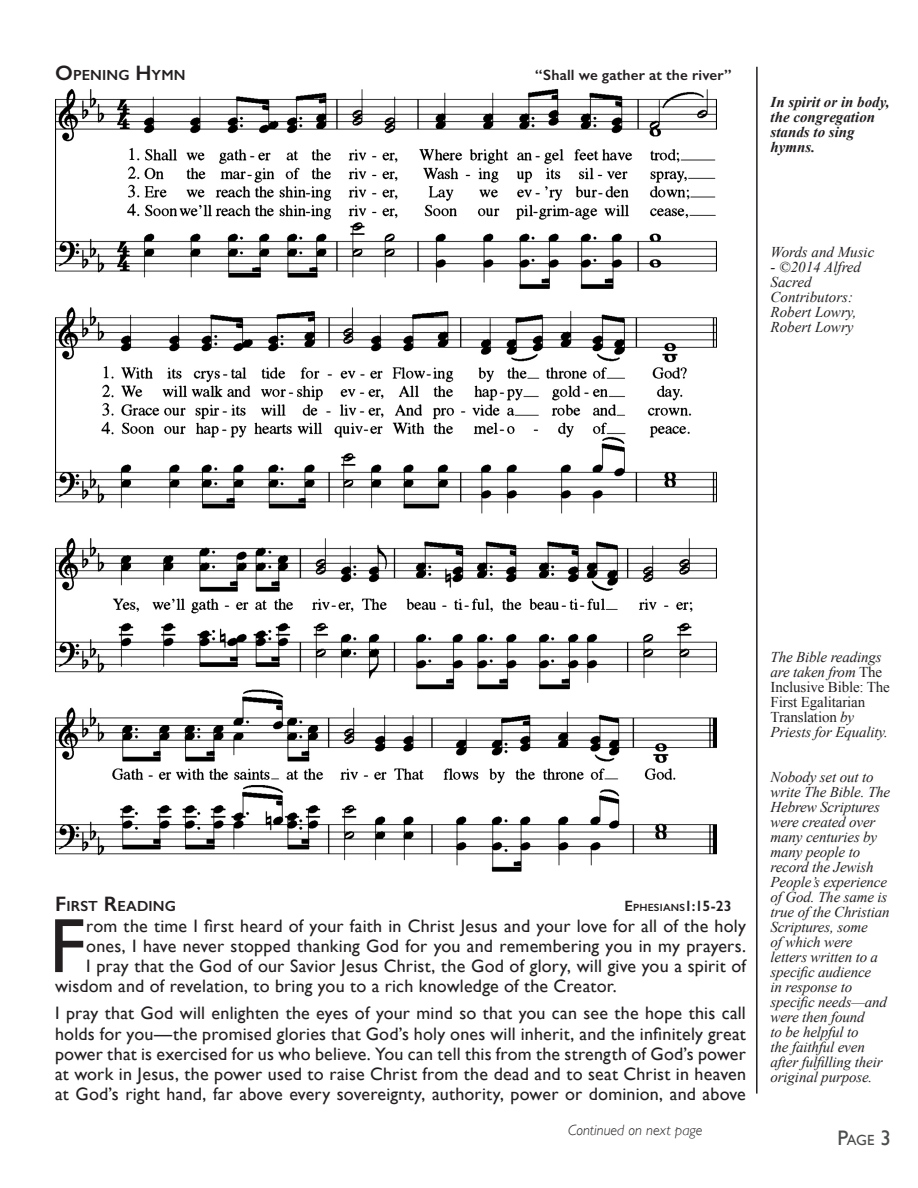
<style>
.page{position:relative;width:918px;height:1188px;background:#fff}
.page>*{position:absolute;margin:0;border:0;box-sizing:border-box;transform-origin:0 0}
.Celebrant{font:77.4px "Gill Sans";color:#231f20}
.Celebrant-2{font:18px/20.2px "Gill Sans";letter-spacing:.01em;color:#231f20;text-align:justify}
.Margin_Left{font:italic 15px/15px "Times New Roman";letter-spacing:-.01em;color:#231f20}
.Margin_Left-2{font:italic 700 15px/15px "Times New Roman";color:#231f20}
.Celebrant-3{font:600 15px "Gill Sans";letter-spacing:.01em;color:#231f20}
.t1{font:italic 300 15px "Gill Sans";color:#231f20}
.Celebrant-4{font:600 15px "Gill Sans";color:#231f20}
.Celebrant-5{font:600 14.7px "Gill Sans";letter-spacing:.01em;color:#231f20}
.t2{font:14.7px "Gill Sans";color:#4b4c4d}
.s1{font-size:21px}
.s2{font-style:inherit}
.s3{font-size:10.5px}
.s4{font-style:normal}
</style>
<div class="page">
<hr style="left:756px;top:67px;width:2px;height:1027px;background:#231f20">
<img style="left:55px;top:88px;width:661px;height:784px">
<p class="Celebrant-5" style="left:55px;top:66px;width:132px"><span class="s1">O</span>PENING <span class="s1">H</span>YMN</p>
<p class="Celebrant-3" style="left:535px;top:66px;width:198px">“Shall we gather at the river<span class="s2">”</span></p>
<p class="Margin_Left-2" style="left:771px;top:94px;width:121px">In spirit or in body, the congregation stands to sing hymns.</p>
<p class="Margin_Left" style="left:771px;top:244px;width:105px">Words and Music</p>
<p class="Margin_Left" style="left:771px;top:259px;width:92px">- ©2014 Alfred<br>Sacred</p>
<p class="Margin_Left" style="left:771px;top:289px;width:87px">Contributors:<br>Robert Lowry,<br>Robert Lowry</p>
<p class="Celebrant-5" style="left:55px;top:897px;width:122px"><span class="s1">F</span>IRST <span class="s1">R</span>EADING</p>
<p class="Celebrant-4" style="left:624px;top:897px;width:109px">E<span class="s3">PHESIANS</span>1:15-23</p>
<p class="Celebrant" style="left:49px;top:900px;width:38px">F</p>
<p class="Celebrant-2" style="left:86px;top:915px;width:661px">rom the time I first heard of your faith in Christ Jesus and your love for all of the holy</p>
<p class="Celebrant-2" style="left:86px;top:935px;width:661px">ones, I have never stopped thanking God for you and remembering you in my prayers.</p>
<p class="Celebrant-2" style="left:86px;top:956px;width:661px">I pray that the God of our Savior Jesus Christ, the God of glory, will give you a spirit of</p>
<p class="Celebrant-2" style="left:55px;top:976px;width:563px">wisdom and of revelation, to bring you to a rich knowledge of the Creator.</p>
<p class="Celebrant-2" style="left:55px;top:1003px;width:692px">I pray that God will enlighten the eyes of your mind so that you can see the hope this call holds for you—the promised glories that God’s holy ones will inherit, and the infinitely great power that is exercised for us who believe. You can tell this from the strength of God’s power at work in Jesus, the power used to raise Christ from the dead and to seat Christ in heaven at God’s right hand, far above every sovereignty, authority, power or dominion, and above</p>
<p class="t1" style="left:568px;top:1121px;width:136px">Continued on next page</p>
<p class="Margin_Left" style="left:771px;top:649px;width:121px">The Bible readings are taken from <span class="s4">The<br>Inclusive Bible: The<br>First Egalitarian<br>Translation</span> by<br>Priests for Equality.</p>
<p class="Margin_Left" style="left:771px;top:769px;width:121px">Nobody set out to write The Bible. The<br>Hebrew Scriptures were created over many centuries by many people to record the Jewish<br>People’s experience of God. The same is true of the Christian<br>Scriptures, some<br>of which were letters written to a specific audience<br>in response to specific needs—and were then found<br>to be helpful to<br>the faithful even after fulfilling their original purpose.</p>
<p class="t2" style="left:838px;top:1131px;width:55px"><span class="s1">P</span>age <span class="s1">3</span></p>
</div>
